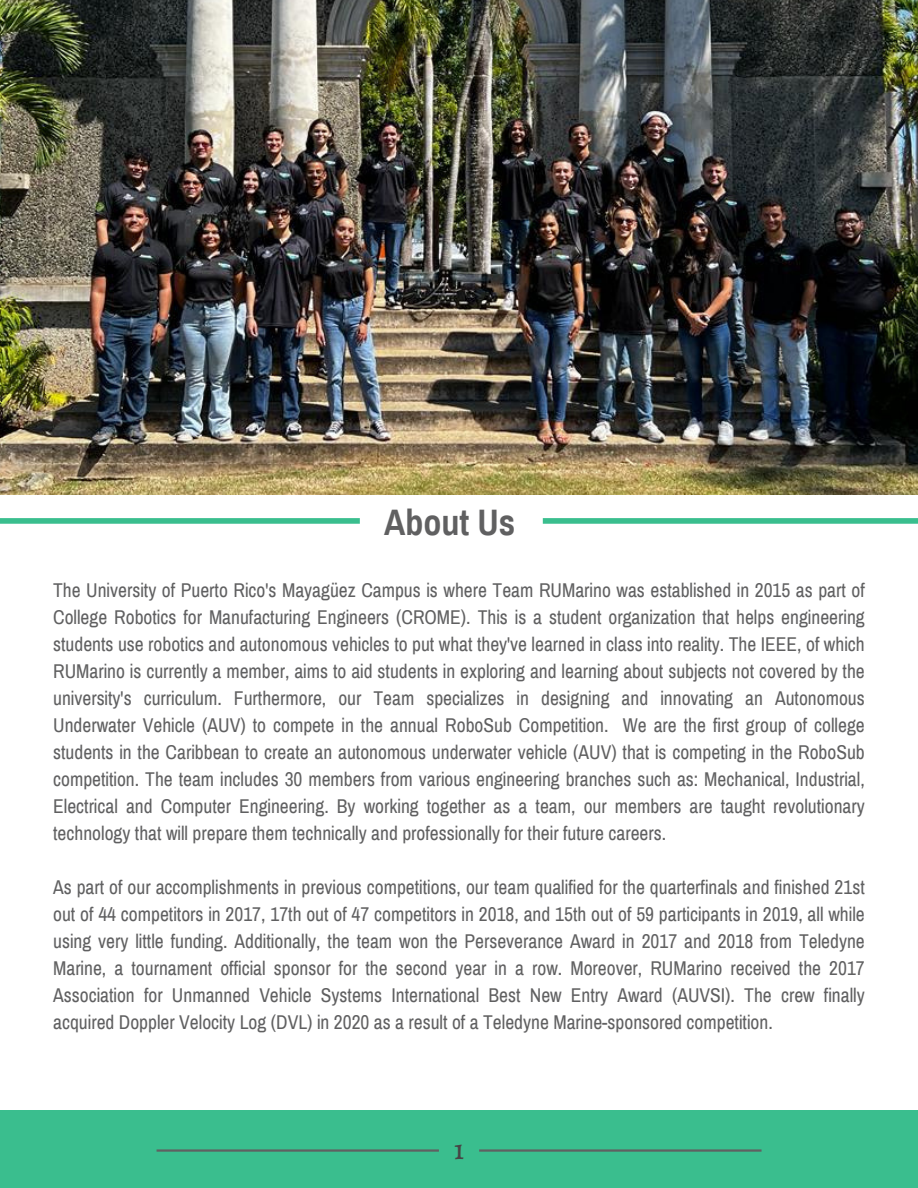
<style>
.page{position:relative;width:918px;height:1188px;background:#fff}
.page>*{position:absolute;margin:0;border:0;box-sizing:border-box;transform-origin:0 0}
.t1{font:700 36px "Archivo Narrow";color:#606061}
.t2{font:500 28.5px "Alegreya";color:#474545}
.t3{font:19.5px/27px "Archivo Narrow";color:#606061;text-align:justify}
</style>
<div class="page">
<div style="left:0;top:1111px;width:918px;height:77px;background:#3abe8e"></div>
<hr style="left:479px;top:1149px;width:283px;height:3px;background:#606061">
<hr style="left:157px;top:1149px;width:282px;height:3px;background:#606061">
<div style="left:543px;top:518px;width:375px;height:6px;background:#3abe8e"></div>
<div style="left:0;top:518px;width:360px;height:6px;background:#3abe8e"></div>
<img style="left:0;top:0;width:918px;height:495px">
<p class="t1" style="left:384px;top:503px;width:133px">About Us</p>
<p class="t3" style="left:53px;top:577px;width:813px">The University of Puerto Rico's Mayagüez Campus is where Team RUMarino was established in 2015 as part of College Robotics for Manufacturing Engineers (CROME). This is a student organization that helps engineering students use robotics and autonomous vehicles to put what they've learned in class into reality. The IEEE, of which RUMarino is currently a member, aims to aid students in exploring and learning about subjects not covered by the university's curriculum. Furthermore, our Team specializes in designing and innovating an Autonomous Underwater Vehicle (AUV) to compete in the annual RoboSub Competition. We are the first group of college students in the Caribbean to create an autonomous underwater vehicle (AUV) that is competing in the RoboSub competition. The team includes 30 members from various engineering branches such as: Mechanical, Industrial, Electrical and Computer Engineering. By working together as a team, our members are taught revolutionary technology that will prepare them technically and professionally for their future careers.</p>
<p class="t3" style="left:53px;top:874px;width:813px">As part of our accomplishments in previous competitions, our team qualified for the quarterfinals and finished 21st out of 44 competitors in 2017, 17th out of 47 competitors in 2018, and 15th out of 59 participants in 2019, all while using very little funding. Additionally, the team won the Perseverance Award in 2017 and 2018 from Teledyne Marine, a tournament official sponsor for the second year in a row. Moreover, RUMarino received the 2017<br>Association for Unmanned Vehicle Systems International Best New Entry Award (AUVSI). The crew finally acquired Doppler Velocity Log (DVL) in 2020 as a result of a Teledyne Marine-sponsored competition.</p>
<p class="t2" style="left:454px;top:1130px;width:11px">1</p>
</div>
